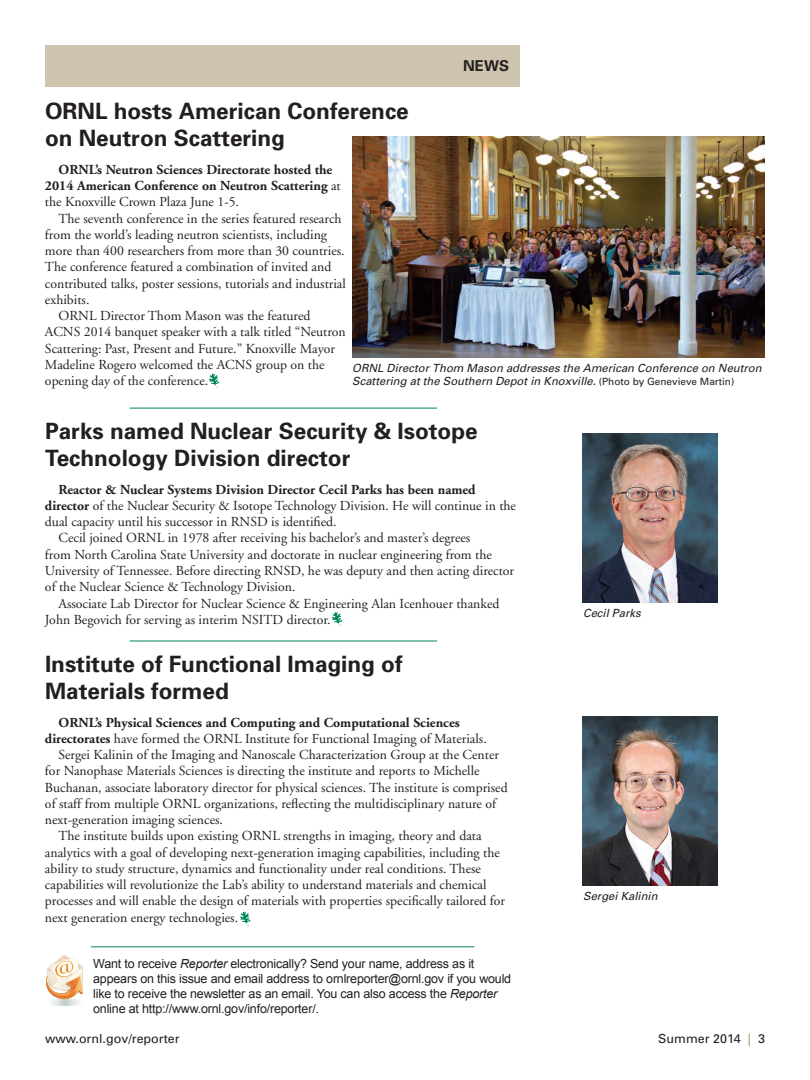
<style>
.page{position:relative;width:810px;height:1080px;background:#fff}
.page>*{position:absolute;margin:0;border:0;box-sizing:border-box;transform-origin:0 0}
.t1{font:700 22.5px/27px "Univers";color:#231f20}
.t2{font:700 15px "Univers";color:#231f20}
.t3{font:13.75px "Adobe Garamond";color:#231f20}
.t4{font:700 13.75px/16.2px "Adobe Garamond";color:#231f20}
.t5{font:12.5px/15px "Arial";letter-spacing:-.015em;color:#231f20}
.t6{font:12.5px "Univers";color:#231f20}
.t7{font:italic 11.25px/13.1px "Univers";color:#231f20}
.s1{font-weight:400}
.s2{font-style:normal;font-size:10px}
.s3{font-weight:700}
.s4{font-style:italic}
.s5{color:#968555}
</style>
<div class="page">
<div style="left:45px;top:45px;width:475px;height:41px;background:#cec3ac"></div>
<svg style="left:209px;top:373px;width:10px;height:15px"></svg>
<svg style="left:332px;top:612px;width:10px;height:14px"></svg>
<svg style="left:240px;top:911px;width:11px;height:15px"></svg>
<hr style="left:130px;top:408px;width:307px;height:1px;background:#00855b">
<hr style="left:130px;top:641px;width:307px;height:1px;background:#00855b">
<svg style="left:46px;top:955px;width:37px;height:51px"></svg>
<hr style="left:91px;top:946px;width:383px;height:1px;background:#00855b">
<img style="left:582px;top:433px;width:135px;height:169px">
<img style="left:582px;top:716px;width:135px;height:169px">
<img style="left:353px;top:136px;width:412px;height:222px">
<h1 class="t1" style="left:45px;top:98px;width:365px">ORNL hosts American Conference on Neutron Scattering</h1>
<p class="t2" style="left:463px;top:57px;width:47px">NEWS</p>
<p class="t4" style="left:45px;top:162px;width:297px;text-indent:14px">ORNL’s Neutron Sciences Directorate hosted the<br>2014 American Conference on Neutron Scattering <span class="s1">at the Knoxville Crown Plaza June 1-5.</span></p>
<p class="t3" style="left:58px;top:211px;width:285px">The seventh conference in the series featured research</p>
<p class="t3" style="left:45px;top:227px;width:284px">from the world’s leading neutron scientists, including</p>
<p class="t3" style="left:45px;top:243px;width:301px">more than 400 researchers from more than 30 countries.</p>
<p class="t3" style="left:45px;top:260px;width:288px">The conference featured a combination of invited and</p>
<p class="t3" style="left:45px;top:276px;width:302px">contributed talks, poster sessions, tutorials and industrial</p>
<p class="t3" style="left:45px;top:292px;width:46px">exhibits.</p>
<p class="t3" style="left:58px;top:308px;width:253px">ORNL Director Thom Mason was the featured</p>
<p class="t3" style="left:45px;top:325px;width:302px">ACNS 2014 banquet speaker with a talk titled “Neutron</p>
<p class="t3" style="left:45px;top:341px;width:291px">Scattering: Past, Present and Future.” Knoxville Mayor</p>
<p class="t3" style="left:45px;top:357px;width:281px">Madeline Rogero welcomed the ACNS group on the</p>
<p class="t3" style="left:45px;top:373px;width:165px">opening day of the conference.</p>
<p class="t7" style="left:352px;top:362px;width:411px">ORNL Director Thom Mason addresses the American Conference on Neutron<br>Scattering at the Southern Depot in Knoxville. <span class="s2">(Photo by Genevieve Martin)</span></p>
<h1 class="t1" style="left:45px;top:418px;width:434px">Parks named Nuclear Security &amp; Isotope<br>Technology Division director</h1>
<p class="t4" style="left:58px;top:482px;width:419px">Reactor &amp; Nuclear Systems Division Director Cecil Parks has been named</p>
<p class="t3" style="left:45px;top:498px;width:473px"><span class="s3">director</span> of the Nuclear Security &amp; Isotope Technology Division. He will continue in the</p>
<p class="t3" style="left:45px;top:515px;width:293px">dual capacity until his successor in RNSD is identified.</p>
<p class="t3" style="left:58px;top:531px;width:413px">Cecil joined ORNL in 1978 after receiving his bachelor’s and master’s degrees</p>
<p class="t3" style="left:45px;top:547px;width:448px">from North Carolina State University and doctorate in nuclear engineering from the</p>
<p class="t3" style="left:45px;top:563px;width:471px">University of Tennessee. Before directing RNSD, he was deputy and then acting director</p>
<p class="t3" style="left:45px;top:580px;width:252px">of the Nuclear Science &amp; Technology Division.</p>
<p class="t3" style="left:58px;top:596px;width:443px">Associate Lab Director for Nuclear Science &amp; Engineering Alan Icenhouer thanked</p>
<p class="t3" style="left:45px;top:612px;width:287px">John Begovich for serving as interim NSITD director.</p>
<h1 class="t1" style="left:45px;top:651px;width:359px">Institute of Functional Imaging of<br>Materials formed</h1>
<p class="t4" style="left:58px;top:714px;width:403px">ORNL’s Physical Sciences and Computing and Computational Sciences</p>
<p class="t3" style="left:45px;top:731px;width:443px"><span class="s3">directorates</span> have formed the ORNL Institute for Functional Imaging of Materials.</p>
<p class="t3" style="left:58px;top:747px;width:442px">Sergei Kalinin of the Imaging and Nanoscale Characterization Group at the Center</p>
<p class="t3" style="left:45px;top:764px;width:436px">for Nanophase Materials Sciences is directing the institute and reports to Michelle</p>
<p class="t3" style="left:45px;top:780px;width:464px">Buchanan, associate laboratory director for physical sciences. The institute is comprised</p>
<p class="t3" style="left:45px;top:796px;width:453px">of staff from multiple ORNL organizations, reflecting the multidisciplinary nature of</p>
<p class="t3" style="left:45px;top:812px;width:180px">next-generation imaging sciences.</p>
<p class="t3" style="left:58px;top:829px;width:425px">The institute builds upon existing ORNL strengths in imaging, theory and data</p>
<p class="t3" style="left:45px;top:845px;width:456px">analytics with a goal of developing next-generation imaging capabilities, including the</p>
<p class="t3" style="left:45px;top:861px;width:438px">ability to study structure, dynamics and functionality under real conditions. These</p>
<p class="t3" style="left:45px;top:877px;width:443px">capabilities will revolutionize the Lab’s ability to understand materials and chemical</p>
<p class="t3" style="left:45px;top:894px;width:462px">processes and will enable the design of materials with properties specifically tailored for</p>
<p class="t3" style="left:45px;top:910px;width:195px">next generation energy technologies.</p>
<p class="t5" style="left:93px;top:956px;width:420px">Want to receive <span class="s4">Reporter</span> electronically? Send your name, address as it appears on this issue and email address to ornlreporter@ornl.gov if you would like to receive the newsletter as an email. You can also access the <span class="s4">Reporter </span>online at http://www.ornl.gov/info/reporter/.</p>
<p class="t7" style="left:583px;top:606px;width:59px">Cecil Parks</p>
<p class="t7" style="left:583px;top:890px;width:76px">Sergei Kalinin</p>
<p class="t6" style="left:45px;top:1031px;width:136px">www. ornl.gov/reporter</p>
<p class="t6" style="left:658px;top:1031px;width:108px">Summer 2014 <span class="s5">|</span> 3</p>
</div>
